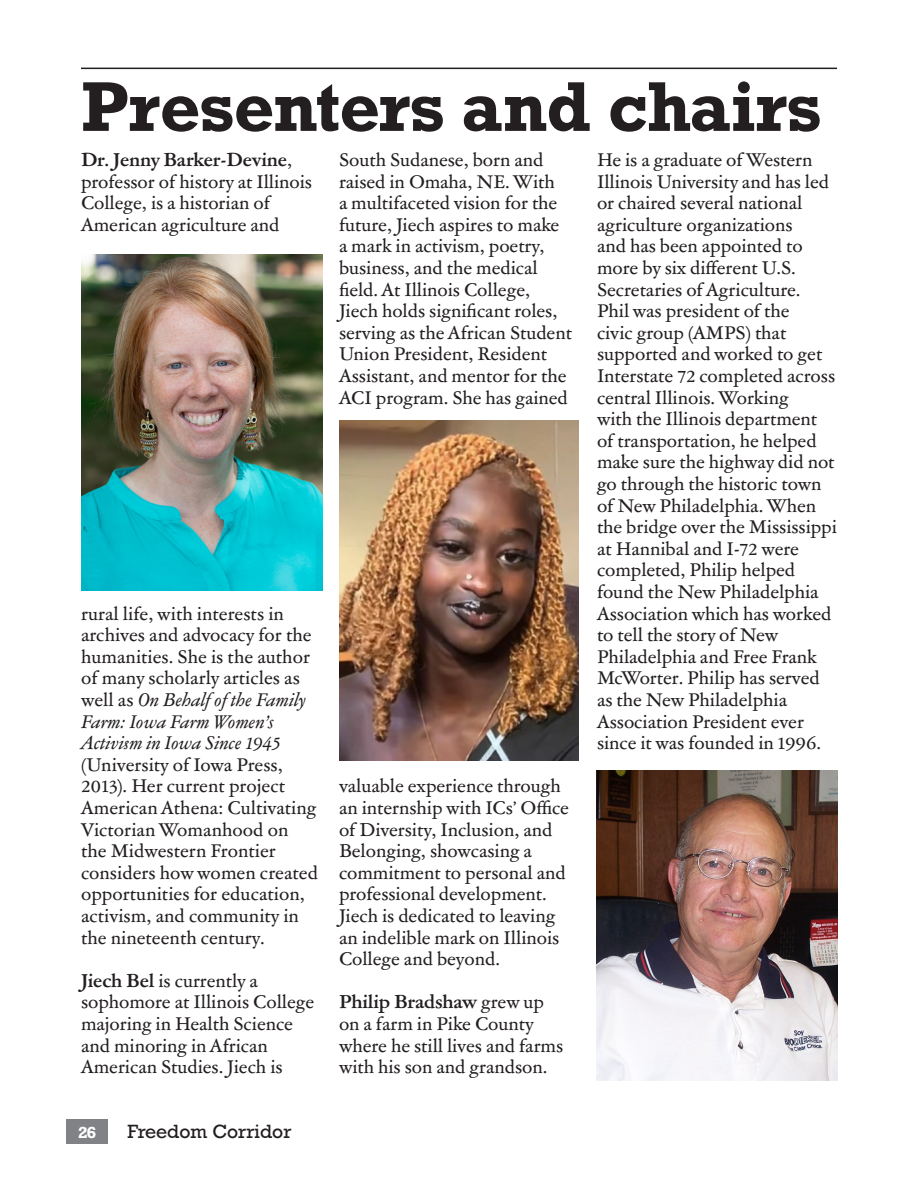
<style>
.page{position:relative;width:918px;height:1188px;background:#fff}
.page>*{position:absolute;margin:0;border:0;box-sizing:border-box;transform-origin:0 0}
.Body_text{font:700 66px "Rockwell";letter-spacing:-.015em;color:#231f20}
.Body_text-2{font:18px/21.6px "Garamond ATF Text";letter-spacing:-.005em;color:#231f20}
.t1{font:18px "Rockwell";color:#231f20}
.t2{font:700 15px "Rockwell";color:#fff}
.s1{font-weight:700}
.s2{font-style:italic}
</style>
<div class="page">
<div style="left:66px;top:1120px;width:42px;height:24px;background:#808285"></div>
<img style="left:81px;top:254px;width:241px;height:336px">
<img style="left:339px;top:421px;width:240px;height:339px">
<img style="left:596px;top:770px;width:242px;height:310px">
<hr style="left:81px;top:68px;width:756px;height:1px;background:#231f20">
<p class="Body_text" style="left:81px;top:64px;width:742px">Presenters and chairs</p>
<p class="Body_text-2" style="left:81px;top:148px;width:233px"><span class="s1">Dr. Jenny Barker-Devine</span>, professor of history at Illinois<br>College, is a historian of<br>American agriculture and</p>
<p class="Body_text-2" style="left:339px;top:148px;width:235px">South Sudanese, born and raised in Omaha, NE. With<br>a multifaceted vision for the future, Jiech aspires to make a mark in activism, poetry, business, and the medical field. At Illinois College,<br>Jiech holds significant roles, serving as the African Student<br>Union President, Resident<br>Assistant, and mentor for the<br>ACI program. She has gained</p>
<p class="Body_text-2" style="left:597px;top:148px;width:241px">He is a graduate of Western<br>Illinois University and has led or chaired several national agriculture organizations<br>and has been appointed to more by six different U.S.<br>Secretaries of Agriculture.<br>Phil was president of the<br>civic group (AMPS) that supported and worked to get<br>Interstate 72 completed across central Illinois. Working<br>with the Illinois department of transportation, he helped make sure the highway did not go through the historic town of New Philadelphia. When the bridge over the Mississippi at Hannibal and I-72 were completed, Philip helped found the New Philadelphia<br>Association which has worked to tell the story of New<br>Philadelphia and Free Frank<br>McWorter. Philip has served as the New Philadelphia<br>Association President ever since it was founded in 1996.</p>
<p class="Body_text-2" style="left:81px;top:602px;width:239px">rural life, with interests in archives and advocacy for the humanities. She is the author of many scholarly articles as well as <span class="s2">On Behalf of the Family<br>Farm: Iowa Farm Women’s<br>Activism in Iowa Since 1945 </span>(University of Iowa Press,<br>2013). Her current project<br>American Athena: Cultivating<br>Victorian Womanhood on the Midwestern Frontier considers how women created opportunities for education, activism, and community in the nineteenth century.</p>
<p class="Body_text-2" style="left:81px;top:969px;width:235px"><span class="s1">Jiech Bel</span> is currently a sophomore at Illinois College majoring in Health Science and minoring in African<br>American Studies. Jiech is</p>
<p class="Body_text-2" style="left:339px;top:775px;width:232px">valuable experience through an internship with ICs’ Office of Diversity, Inclusion, and<br>Belonging, showcasing a commitment to personal and professional development.<br>Jiech is dedicated to leaving an indelible mark on Illinois<br>College and beyond.</p>
<p class="Body_text-2" style="left:339px;top:991px;width:226px"><span class="s1">Philip Bradshaw</span> grew up on a farm in Pike County where he still lives and farms with his son and grandson.</p>
<p class="t2" style="left:78px;top:1122px;width:20px">26</p>
<p class="t1" style="left:128px;top:1120px;width:166px">Freedom Corridor</p>
</div>
